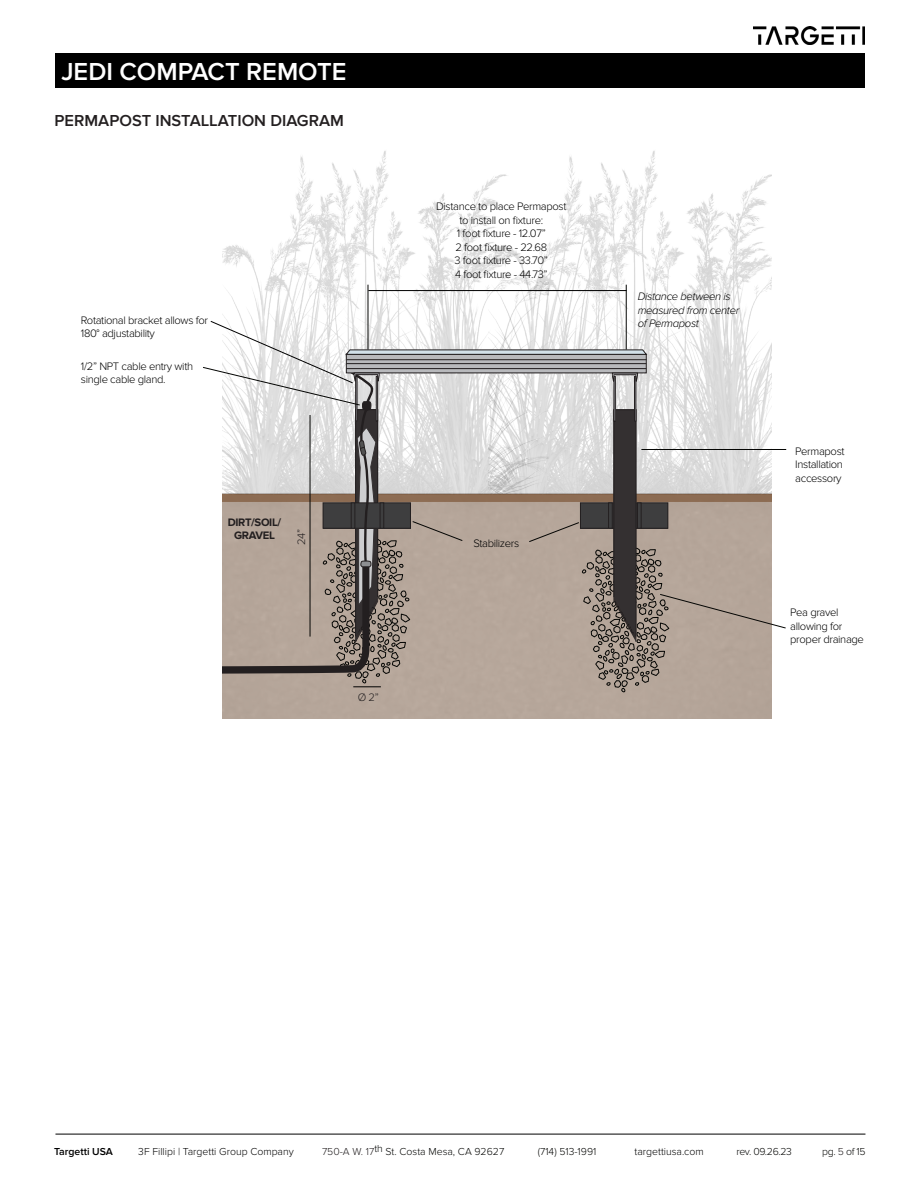
<style>
.page{position:relative;width:918px;height:1188px;background:#fff}
.page>*{position:absolute;margin:0;border:0;box-sizing:border-box;transform-origin:0 0}
.t1{font:600 25.5px "Proxima Nova";color:#fff}
.t2{font:600 16.5px "Proxima Nova";color:#231f20}
.t3{font:300 11.25px/13.5px "Proxima Nova";letter-spacing:-.03em;color:#000}
.t4{font:italic 300 11.25px/13.5px "Proxima Nova";letter-spacing:-.03em;color:#000}
.Codici_INDOOR{font:700 11.25px/13.5px "Proxima Nova";letter-spacing:-.03em;color:#231f20;text-align:center}
.Codici_INDOOR-2{font:300 11.25px "Proxima Nova";color:#231f20}
.t5{font:300 10.5px "Proxima Nova";color:#040503}
.t6{font:300 10.5px "Proxima Nova";color:#000}
.t7{font:600 10.5px "Proxima Nova";color:#000}
.s1{color:#231f20}
</style>
<div class="page">
<div style="left:55px;top:53px;width:810px;height:34px;background:#000"></div>
<img style="left:754px;top:27px;width:111px;height:17px">
<hr style="left:55px;top:1134px;width:810px;height:1px;background:#000">
<img style="left:548px;top:151px;width:223px;height:170px">
<img style="left:222px;top:151px;width:326px;height:170px">
<div style="left:222px;top:502px;width:549px;height:217px;background:#b5a69a"></div>
<hr style="left:368px;top:285px;width:1px;height:64px;background:#040503">
<hr style="left:626px;top:285px;width:1px;height:64px;background:#040503">
<hr style="left:368px;top:290px;width:259px;height:1px;background:#000">
<svg style="left:203px;top:321px;width:584px;height:385px"></svg>
<hr style="left:641px;top:449px;width:145px;height:1px;background:#040503">
<h1 class="t1" style="left:61px;top:57px;width:287px">JEDI COMPACT REMOTE</h1>
<p class="t2" style="left:55px;top:111px;width:291px">PERMAPOST INSTALLATION DIAGRAM</p>
<p class="t3" style="left:81px;top:314px;width:129px">Rotational bracket allows for<br>180° adjustability</p>
<p class="t3" style="left:81px;top:359px;width:114px">1/2” NPT cable entry with single cable gland.</p>
<p class="Codici_INDOOR" style="left:228px;top:516px;width:55px">DIRT/SOIL/<br>GRAVEL</p>
<p class="Codici_INDOOR-2" style="left:295px;top:545px;width:18px;rotate:-90deg">24”</p>
<p class="Codici_INDOOR-2" style="left:358px;top:691px;width:23px">Ø 2”</p>
<p class="t3" style="left:436px;top:200px;width:132px;text-align:center">Distance to place Permapost to install on fixture:</p>
<p class="t3" style="left:457px;top:227px;width:90px">1 foot fixture - 12.07”</p>
<p class="t3" style="left:455px;top:241px;width:93px">2 foot fixture - 22.68</p>
<p class="t3" style="left:455px;top:254px;width:95px">3 foot fixture - 33.70”</p>
<p class="t3" style="left:455px;top:268px;width:94px">4 foot fixture - 44.73”</p>
<p class="t3" style="left:473px;top:537px;width:47px">Stabilizers</p>
<p class="t4" style="left:638px;top:290px;width:103px">Distance between is measured from center of Permapost</p>
<p class="t3" style="left:795px;top:445px;width:51px">Permapost<br>Installation accessory</p>
<p class="t3" style="left:790px;top:606px;width:75px">Pea gravel allowing for proper drainage</p>
<p class="t7" style="left:54px;top:1145px;width:61px">Targetti USA</p>
<p class="t6" style="left:138px;top:1145px;width:157px">3F Fillipi | Targetti Group Company</p>
<p class="t5" style="left:322px;top:1145px;width:184px"><span class="s1">750-A W. 17</span>th St. Costa Mesa, CA 92627</p>
<p class="t5" style="left:538px;top:1145px;width:60px">(714) 513-1991</p>
<p class="t6" style="left:634px;top:1145px;width:71px">targettiusa.com</p>
<p class="t5" style="left:736px;top:1145px;width:57px">rev. 09.26.23</p>
<p class="t5" style="left:822px;top:1145px;width:45px">pg. <span class="s1">5</span> of 15</p>
</div>
